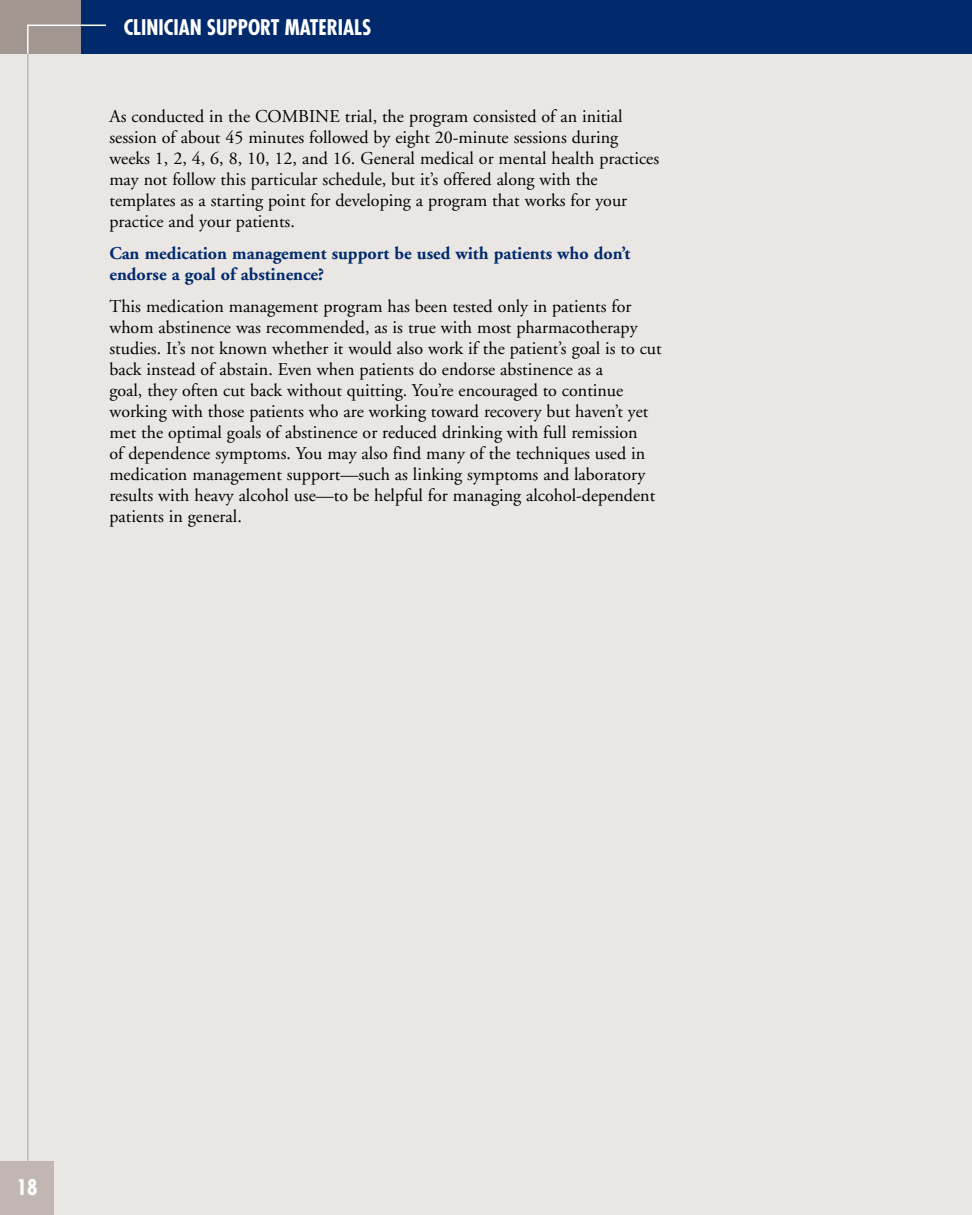
<style>
.page{position:relative;width:972px;height:1215px;background:#e9e6e4}
.page>*{position:absolute;margin:0;border:0;box-sizing:border-box;transform-origin:0 0}
.t1{font:700 condensed 21px "Futura";color:#fff}
.t2{font:18px/21px "Adobe Garamond";color:#000}
.t3{font:700 18px/21px "Adobe Garamond";color:#002a6c}
</style>
<div class="page">
<div style="left:2px;top:0;width:970px;height:54px;background:#002a6c"></div>
<div style="left:0;top:0;width:81px;height:54px;background:#a29691"></div>
<hr style="left:27px;top:25px;width:79px;height:1px;background:#fff">
<div style="left:0;top:1161px;width:54px;height:54px;background:#c1b6b1"></div>
<hr style="left:27px;top:54px;width:2px;height:1107px;background:#c1b6b1">
<hr style="left:27px;top:26px;width:2px;height:28px;background:#fff">
<h1 class="t1" style="left:124px;top:18px;width:249px">CLINICIAN SUPPORT MATERIALS</h1>
<p class="t2" style="left:110px;top:108px;width:551px">As conducted in the COMBINE trial, the program consisted of an initial session of about 45 minutes followed by eight 20-minute sessions during weeks 1, 2, 4, 6, 8, 10, 12, and 16. General medical or mental health practices may not follow this particular schedule, but it’s offered along with the templates as a starting point for developing a program that works for your practice and your patients.</p>
<p class="t3" style="left:110px;top:245px;width:522px">Can medication management support be used with patients who don’t endorse a goal of abstinence?</p>
<p class="t2" style="left:110px;top:298px;width:554px">This medication management program has been tested only in patients for whom abstinence was recommended, as is true with most pharmacotherapy studies. It’s not known whether it would also work if the patient’s goal is to cut back instead of abstain. Even when patients do endorse abstinence as a<br>goal, they often cut back without quitting. You’re encouraged to continue working with those patients who are working toward recovery but haven’t yet met the optimal goals of abstinence or reduced drinking with full remission<br>of dependence symptoms. You may also find many of the techniques used in medication management support—such as linking symptoms and laboratory results with heavy alcohol use—to be helpful for managing alcohol-dependent patients in general.</p>
<p class="t1" style="left:17px;top:1178px;width:22px">18</p>
</div>
